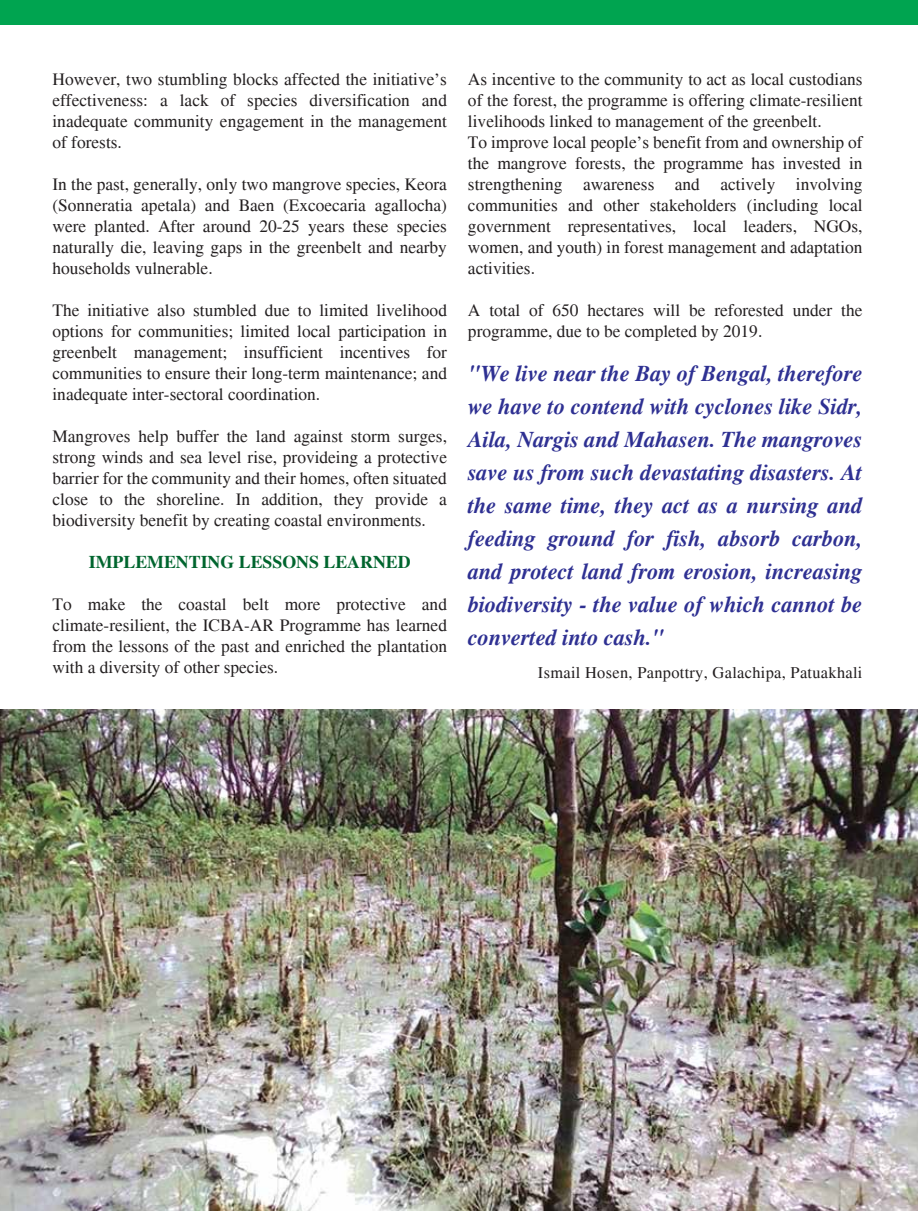
<style>
.page{position:relative;width:918px;height:1211px;background:#fff}
.page>*{position:absolute;margin:0;border:0;box-sizing:border-box;transform-origin:0 0}
.t1{font:italic 700 22.5px/33px "Times";color:#2e3092;text-align:justify}
.t2{font:700 18px "Times";color:#00652e}
.t3{font:17.55px/21px "Times";color:#231f20;text-align:justify}
.t4{font:16.5px "Times";letter-spacing:.02em;color:#231f20}
</style>
<div class="page">
<div style="left:0;top:0;width:918px;height:24px;background:#00a450"></div>
<img style="left:0;top:710px;width:918px;height:500px">
<p class="t3" style="left:52px;top:69px;width:396px">However, two stumbling blocks affected the initiative’s effectiveness: a lack of species diversification and inadequate community engagement in the management of forests.</p>
<p class="t3" style="left:52px;top:174px;width:396px">In the past, generally, only two mangrove species, Keora (Sonneratia apetala) and Baen (Excoecaria agallocha) were planted. After around 20-25 years these species naturally die, leaving gaps in the greenbelt and nearby households vulnerable.</p>
<p class="t3" style="left:52px;top:300px;width:396px">The initiative also stumbled due to limited livelihood options for communities; limited local participation in greenbelt management; insufficient incentives for communities to ensure their long-term maintenance; and inadequate inter-sectoral coordination.</p>
<p class="t3" style="left:52px;top:426px;width:396px">Mangroves help buffer the land against storm surges, strong winds and sea level rise, provideing a protective barrier for the community and their homes, often situated close to the shoreline. In addition, they provide a biodiversity benefit by creating coastal environments.</p>
<p class="t2" style="left:89px;top:551px;width:323px">IMPLEMENTING LESSONS LEARNED</p>
<p class="t3" style="left:52px;top:594px;width:396px">To make the coastal belt more protective and climate-resilient, the ICBA-AR Programme has learned from the lessons of the past and enriched the plantation with a diversity of other species.</p>
<p class="t3" style="left:468px;top:69px;width:396px;text-align:left">As incentive to the community to act as local custodians of the forest, the programme is offering climate-resilient livelihoods linked to management of the greenbelt.<br>To improve local people’s benefit from and ownership of the mangrove forests, the programme has invested in strengthening awareness and actively involving communities and other stakeholders (including local government representatives, local leaders, NGOs, women, and youth) in forest management and adaptation activities.</p>
<p class="t3" style="left:468px;top:300px;width:396px">A total of 650 hectares will be reforested under the programme, due to be completed by 2019.</p>
<p class="t1" style="left:468px;top:357px;width:396px">"We live near the Bay of Bengal, therefore we have to contend with cyclones like Sidr, Aila, Nargis and Mahasen. The mangroves save us from such devastating disasters. At the same time, they act as a nursing and feeding ground for fish, absorb carbon, and protect land from erosion, increasing biodiversity - the value of which cannot be converted into cash."</p>
<p class="t4" style="left:538px;top:663px;width:326px">Ismail Hosen, Panpottry, Galachipa, Patuakhali</p>
</div>
